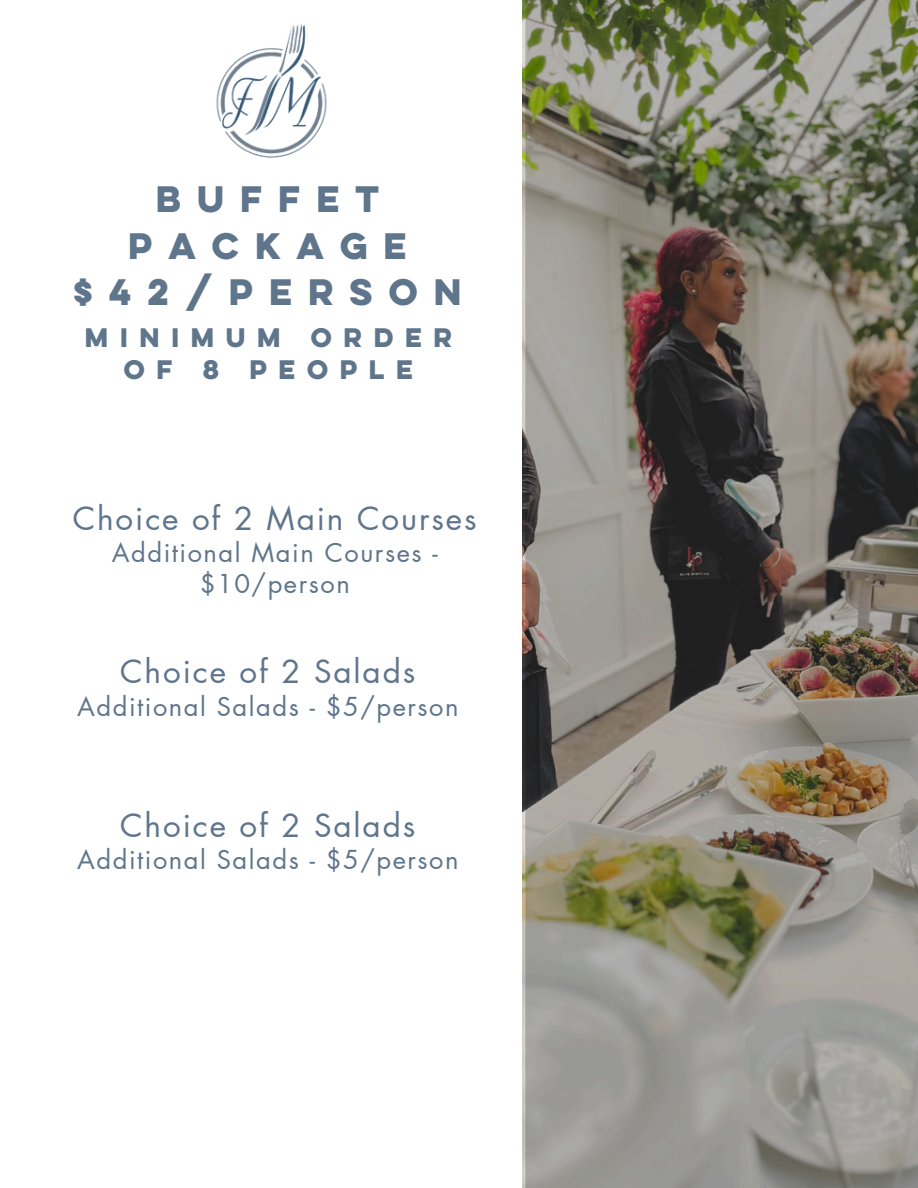
<style>
.page{position:relative;width:918px;height:1188px;background:#fff}
.page>*{position:absolute;margin:0;border:0;box-sizing:border-box;transform-origin:0 0}
.t1{font:700 33px/46.2px "Lulo Clean W01 One";letter-spacing:.26em;color:#5f758b;text-align:center}
.t2{font:31.5px "Futura LT Pro";letter-spacing:.06em;color:#5f758b}
.t3{font:25.5px/30.3px "Futura LT Pro";letter-spacing:.06em;color:#5f758b;text-align:center}
.t4{font:700 24px/32.7px "Lulo Clean W01 One";letter-spacing:.26em;color:#5f758b;text-align:center}
</style>
<div class="page">
<img style="left:216px;top:24px;width:111px;height:134px">
<img style="left:526px;top:0;width:392px;height:1188px">
<h1 class="t1" style="left:73px;top:175px;width:397px">BUFFET<br>PACKAGE $42/PERSON</h1>
<h2 class="t4" style="left:85px;top:320px;width:374px">MINIMUM ORDER<br>OF 8 PEOPLE</h2>
<p class="t2" style="left:73px;top:504px;width:406px">Choice of 2 Main Courses</p>
<p class="t3" style="left:112px;top:539px;width:327px">Additional Main Courses - $10/person</p>
<p class="t2" style="left:120px;top:657px;width:297px">Choice of 2 Salads</p>
<p class="t3" style="left:77px;top:692px;width:383px">Additional Salads - $5/person</p>
<p class="t2" style="left:120px;top:811px;width:297px">Choice of 2 Salads</p>
<p class="t3" style="left:77px;top:846px;width:383px">Additional Salads - $5/person</p>
</div>
